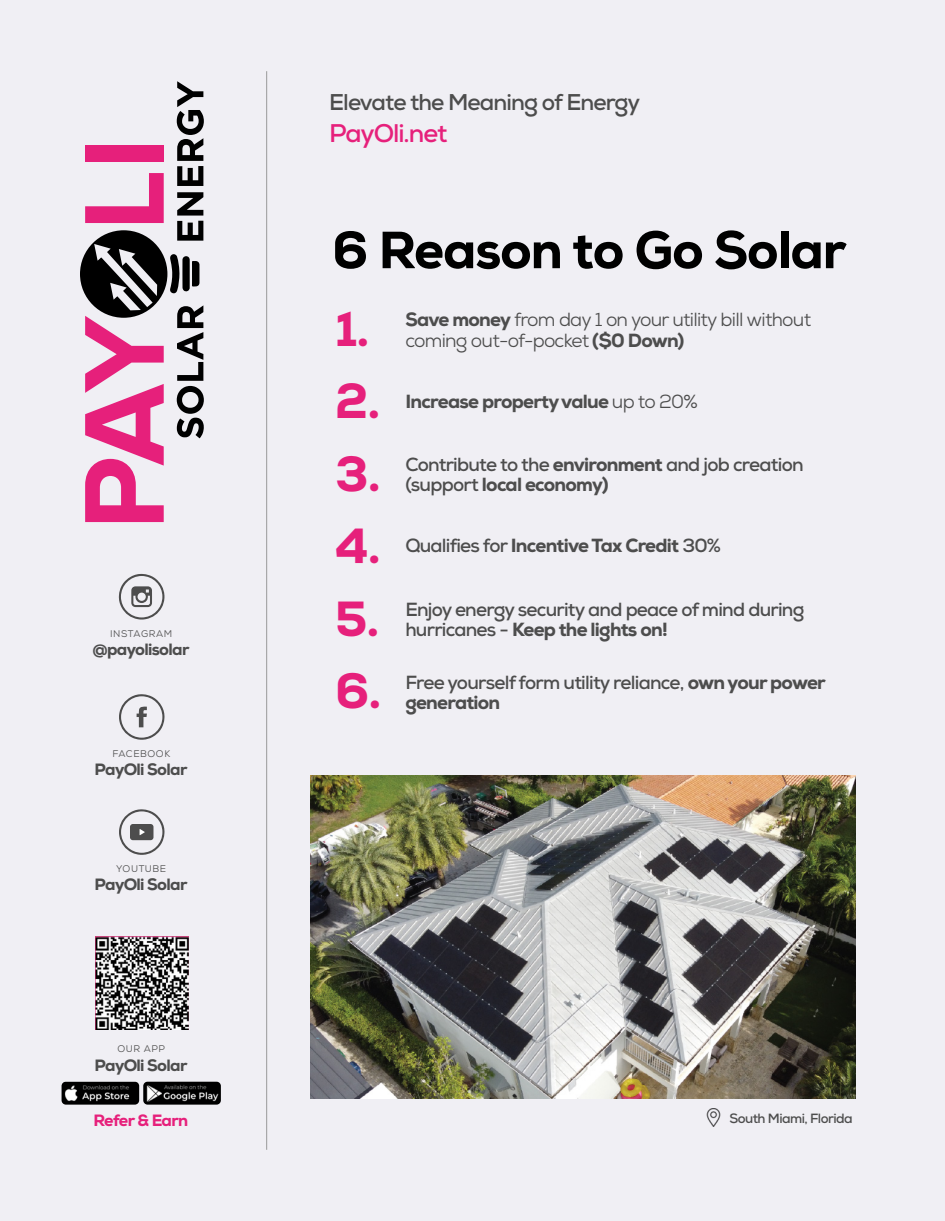
<style>
.page{position:relative;width:945px;height:1221px;background:#fff}
.page>*{position:absolute;margin:0;border:0;box-sizing:border-box;transform-origin:0 0}
.t1{font:800 52.15px "Nexa";letter-spacing:-.02em;color:#000}
.t2{font:800 49.26px "Nexa";color:#e6207b}
.t3{font:700 25.46px "Nexa";letter-spacing:-.04em;color:#e6207b}
.t4{font:700 22.75px "Nexa";letter-spacing:-.04em;color:#4d4d4d}
.t5{font:700 18.99px/20px "Nexa";letter-spacing:-.04em;color:#4d4d4d}
.t6{font:18.99px/20px "Nexa";letter-spacing:-.04em;color:#4d4d4d}
.t7{font:800 18.99px "Nexa";letter-spacing:-.04em;color:#4d4d4d}
.t8{font:800 16.36px "Nexa";letter-spacing:-.04em;color:#4d4d4d}
.t9{font:800 16.36px "Nexa";letter-spacing:-.04em;color:#e6207b}
.t10{font:700 13.39px "Nexa";letter-spacing:-.04em;color:#4d4d4d}
.t11{font:9.62px "Nexa";letter-spacing:.06em;color:#4d4d4d}
.s1{font-weight:800}
.s2{font-weight:400}
.s3{font-weight:700}
</style>
<div class="page">
<div style="left:0;top:0;width:945px;height:1220px;background:#f0eff4"></div>
<hr style="left:266px;top:71px;width:1px;height:1078px;background:#999">
<svg style="left:119px;top:573px;width:45px;height:46px"></svg>
<svg style="left:80px;top:81px;width:124px;height:441px"></svg>
<svg style="left:119px;top:694px;width:46px;height:45px"></svg>
<svg style="left:119px;top:809px;width:46px;height:45px"></svg>
<img style="left:96px;top:936px;width:93px;height:93px">
<img style="left:143px;top:1081px;width:78px;height:23px">
<img style="left:62px;top:1081px;width:77px;height:23px">
<img style="left:310px;top:775px;width:545px;height:323px">
<img style="left:706px;top:1108px;width:15px;height:18px">
<p class="t11" style="left:110px;top:627px;width:64px">INSTAGRAM</p>
<p class="t8" style="left:93px;top:638px;width:98px">@payolisolar</p>
<p class="t11" style="left:112px;top:747px;width:59px">FACEBOOK</p>
<p class="t8" style="left:95px;top:758px;width:94px">PayOli Solar</p>
<p class="t11" style="left:116px;top:862px;width:52px">YOUTUBE</p>
<p class="t8" style="left:95px;top:873px;width:94px">PayOli Solar</p>
<p class="t11" style="left:118px;top:1042px;width:49px">OUR APP</p>
<p class="t8" style="left:95px;top:1054px;width:94px">PayOli Solar</p>
<p class="t9" style="left:93px;top:1109px;width:96px">Refer &amp; Earn</p>
<p class="t4" style="left:329px;top:87px;width:313px">Elevate the Meaning of Energy</p>
<h3 class="t3" style="left:329px;top:117px;width:120px">PayOli.net</h3>
<h1 class="t1" style="left:332px;top:217px;width:516px">6 Reason to Go Solar</h1>
<h2 class="t2" style="left:335px;top:297px;width:36px">1.</h2>
<p class="t6" style="left:405px;top:310px;width:407px"><span class="s1">Save money</span> from day 1 on your utility bill without coming out-of-pocket <span class="s1">($0 Down)</span></p>
<h2 class="t2" style="left:335px;top:370px;width:47px">2.</h2>
<p class="t7" style="left:405px;top:390px;width:294px">Increase property value <span class="s2">up to 20%</span></p>
<h2 class="t2" style="left:335px;top:442px;width:47px">3.</h2>
<p class="t5" style="left:405px;top:454px;width:400px">Contribute to the <span class="s1">environment</span> and job creation (support <span class="s1">local economy)</span></p>
<h2 class="t2" style="left:335px;top:514px;width:47px">4.</h2>
<p class="t7" style="left:405px;top:533px;width:317px"><span class="s3">Qualifies for</span> Incentive Tax Credit <span class="s3">30%</span></p>
<h2 class="t2" style="left:335px;top:587px;width:46px">5.</h2>
<p class="t5" style="left:405px;top:599px;width:401px">Enjoy energy security and peace of mind during hurricanes - <span class="s1">Keep the lights on!</span></p>
<h2 class="t2" style="left:335px;top:659px;width:48px">6.</h2>
<p class="t5" style="left:405px;top:672px;width:422px">Free yourself form utility reliance, <span class="s1">own your power generation</span></p>
<p class="t10" style="left:729px;top:1109px;width:125px">South Miami, Florida</p>
</div>
